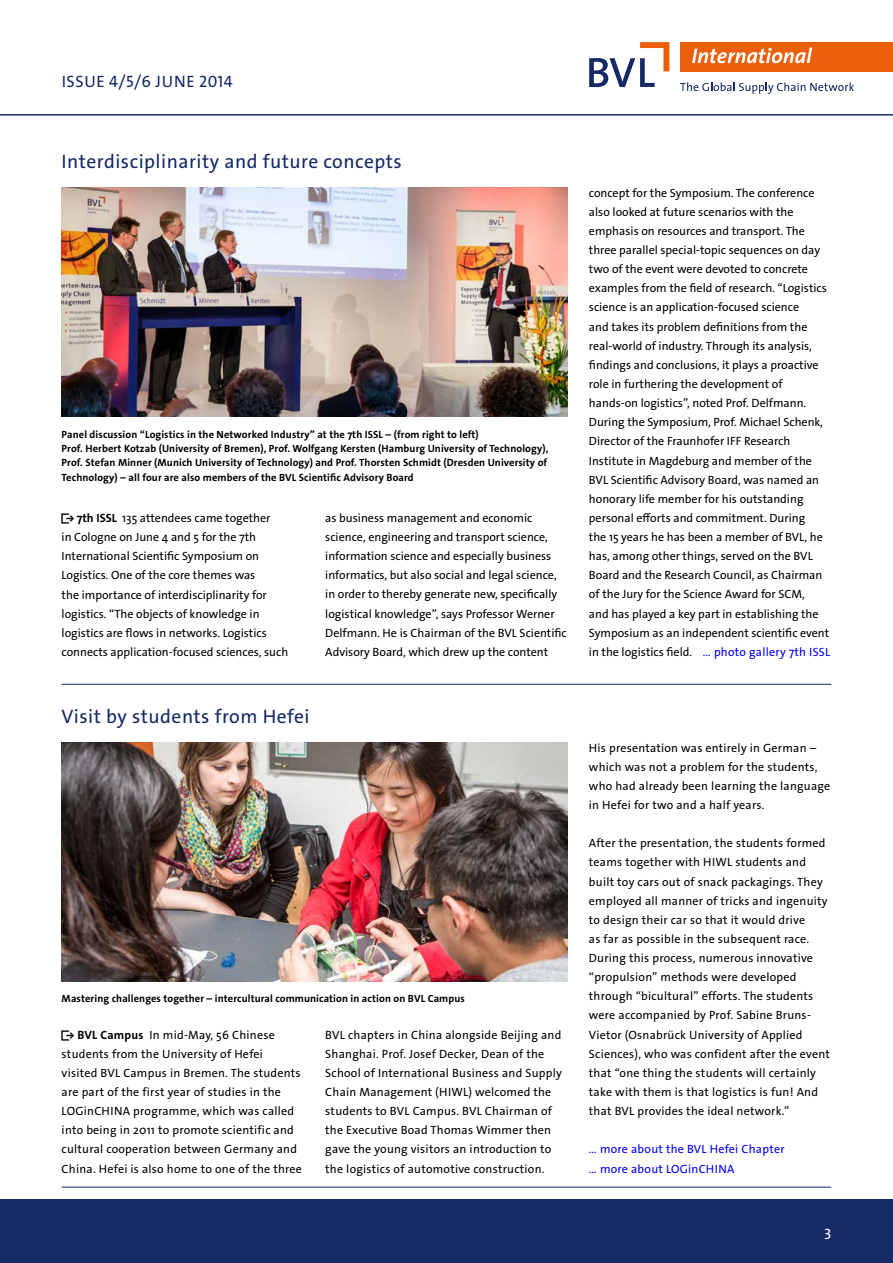
<style>
.page{position:relative;width:893px;height:1263px;background:#fff}
.page>*{position:absolute;margin:0;border:0;box-sizing:border-box;transform-origin:0 0}
.t1{font:19.5px "The Sans LP5 Plain";letter-spacing:.025em;color:#152964}
.t2{font:16.5px "The Sans LP5 Plain";letter-spacing:.035em;color:#152964}
.t3{font:15px "The Sans LP5 Plain";color:#fff}
.t4{font:12px/19.2px "The Sans LP5 Plain";color:#000}
.t5{font:12px/19.2px "The Sans LP5 Plain";letter-spacing:.02em;color:#000}
.t6{font:12px/19.2px "The Sans LP5 Plain";letter-spacing:.02em;color:#00f}
.t7{font:10.5px/14.2px "The Sans LP7 Bld";letter-spacing:.01em;color:#000}
.s1{font-family:"The Sans LP7 Bld"}
.s2{color:#00f}
</style>
<div class="page">
<div style="left:0;top:1199px;width:893px;height:64px;background:#152964"></div>
<hr style="left:0;top:114px;width:893px;height:2px;background:#152964">
<div style="left:680px;top:42px;width:213px;height:29px;background:#eb5f0a"></div>
<svg style="left:589px;top:42px;width:80px;height:45px"></svg>
<svg style="left:692px;top:47px;width:120px;height:16px"></svg>
<svg style="left:680px;top:82px;width:174px;height:12px"></svg>
<img style="left:62px;top:187px;width:506px;height:230px">
<hr style="left:62px;top:684px;width:769px;height:1px;background:#152964">
<img style="left:62px;top:742px;width:506px;height:239px">
<hr style="left:62px;top:1187px;width:769px;height:1px;background:#152964">
<h2 class="t2" style="left:62px;top:71px;width:172px">ISSUE 4/5/6 JUNE 2014</h2>
<h1 class="t1" style="left:62px;top:149px;width:342px">Interdisciplinarity and future concepts</h1>
<p class="t7" style="left:62px;top:427px;width:488px">Panel discussion “Logistics in the Networked Industry” at the 7th ISSL – (from right to left)<br>Prof. Herbert Kotzab (University of Bremen), Prof. Wolfgang Kersten (Hamburg University of Technology), Prof. Stefan Minner (Munich University of Technology) and Prof. Thorsten Schmidt (Dresden University of Technology) – all four are also members of the BVL Scientific Advisory Board</p>
<p class="t4" style="left:62px;top:508px;width:228px"><span class="s1">• 7th ISSL</span> 135 attendees came together<br>in Cologne on June 4 and 5 for the 7th International Scientific Symposium on Logistics. One of the core themes was<br>the importance of interdisciplinarity for logistics. “The objects of knowledge in logistics are flows in networks. Logistics connects application-focused sciences, such</p>
<p class="t4" style="left:325px;top:508px;width:243px">as business management and economic science, engineering and transport science, information science and especially business informatics, but also social and legal science, in order to thereby generate new, specifically logistical knowledge”, says Professor Werner Delfmann. He is Chairman of the BVL Scientific Advisory Board, which drew up the content</p>
<h1 class="t1" style="left:62px;top:704px;width:249px">Visit by students from Hefei</h1>
<p class="t7" style="left:62px;top:991px;width:405px">Mastering challenges together – intercultural communication in action on BVL Campus</p>
<p class="t5" style="left:62px;top:1025px;width:242px"><span class="s1">• BVL Campus</span> In mid-May, 56 Chinese students from the University of Hefei<br>visited BVL Campus in Bremen. The students are part of the first year of studies in the LOGinCHINA programme, which was called into being in 2011 to promote scientific and cultural cooperation between Germany and China. Hefei is also home to one of the three</p>
<p class="t5" style="left:325px;top:1025px;width:238px">BVL chapters in China alongside Beijing and Shanghai. Prof. Josef Decker, Dean of the School of International Business and Supply Chain Management (HIWL) welcomed the students to BVL Campus. BVL Chairman of the Executive Boad Thomas Wimmer then gave the young visitors an introduction to the logistics of automotive construction.</p>
<p class="t4" style="left:589px;top:183px;width:243px">concept for the Symposium. The conference also looked at future scenarios with the emphasis on resources and transport. The three parallel special-topic sequences on day two of the event were devoted to concrete examples from the field of research. “Logistics science is an application-focused science<br>and takes its problem definitions from the real-world of industry. Through its analysis, findings and conclusions, it plays a proactive role in furthering the development of hands-on logistics”, noted Prof. Delfmann.<br>During the Symposium, Prof. Michael Schenk, Director of the Fraunhofer IFF Research Institute in Magdeburg and member of the BVL Scientific Advisory Board, was named an honorary life member for his outstanding personal efforts and commitment. During<br>the 15 years he has been a member of BVL, he has, among other things, served on the BVL Board and the Research Council, as Chairman of the Jury for the Science Award for SCM,<br>and has played a key part in establishing the Symposium as an independent scientific event in the logistics field. <span class="s2">… photo gallery 7th ISSL</span></p>
<p class="t5" style="left:589px;top:738px;width:243px">His presentation was entirely in German – which was not a problem for the students, who had already been learning the language in Hefei for two and a half years.</p>
<p class="t5" style="left:589px;top:834px;width:242px">After the presentation, the students formed teams together with HIWL students and built toy cars out of snack packagings. They employed all manner of tricks and ingenuity to design their car so that it would drive<br>as far as possible in the subsequent race.<br>During this process, numerous innovative “propulsion” methods were developed through “bicultural” efforts. The students were accompanied by Prof. Sabine Bruns-Vietor (Osnabrück University of Applied Sciences), who was confident after the event that “one thing the students will certainly take with them is that logistics is fun! And that BVL provides the ideal network.”</p>
<p class="t6" style="left:589px;top:1140px;width:197px">… more about the BVL Hefei Chapter … more about LOGinCHINA</p>
<p class="t3" style="left:824px;top:1224px;width:9px">3</p>
</div>
